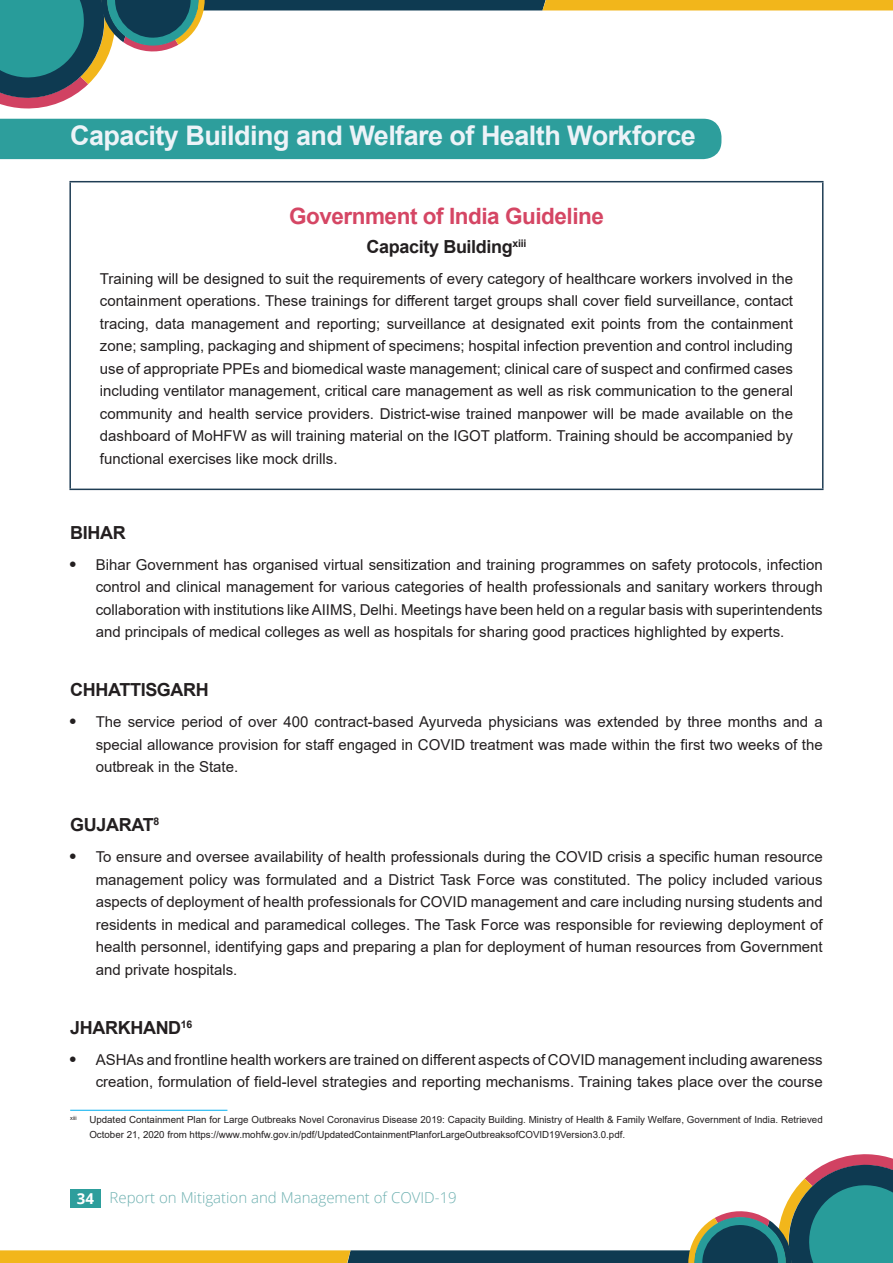
<style>
.page{position:relative;width:893px;height:1263px;background:#fff}
.page>*{position:absolute;margin:0;border:0;box-sizing:border-box;transform-origin:0 0}
.t1{font:700 27px "Arial";letter-spacing:-.02em;color:#edf3f8}
.t2{font:700 22.5px "Arial";letter-spacing:-.02em;color:#d54664}
.t3{font:700 18px "Arial";letter-spacing:-.02em;color:#231f20}
.t4{font:15px/22.5px "Arial";color:#231f20;text-align:justify}
.t5{font:300 15px "Open Sans";color:#6db0b0}
.t6{font:9.75px/15px "Arial";color:#231f20}
.t7{font:5.7px "Arial";color:#231f20}
.s1{font-weight:700;color:#fff}
</style>
<div class="page">
<svg style="left:0;top:0;width:893px;height:109px"></svg>
<svg style="left:0;top:1154px;width:893px;height:109px"></svg>
<div style="left:70px;top:1189px;width:30px;height:18px;background:#2d9e9c"></div>
<div style="left:0;top:119px;width:721px;height:40px;background:#2d9e9c"></div>
<hr style="left:69px;top:181px;width:754px;height:1px;background:#1f3d54">
<hr style="left:69px;top:182px;width:2px;height:307px;background:#1f3d54">
<hr style="left:822px;top:182px;width:1px;height:307px;background:#1f3d54">
<hr style="left:69px;top:489px;width:754px;height:1px;background:#1f3d54">
<hr style="left:70px;top:1110px;width:157px;height:1px;background:#00aeef">
<h1 class="t1" style="left:70px;top:117px;width:627px">Capacity Building and Welfare of Health Workforce</h1>
<h2 class="t2" style="left:289px;top:200px;width:316px">Government of India Guideline</h2>
<p class="t3" style="left:367px;top:234px;width:161px">Capacity Building<sup>xiii</sup></p>
<p class="t4" style="left:100px;top:267px;width:694px">Training will be designed to suit the requirements of every category of healthcare workers involved in the containment operations. These trainings for different target groups shall cover field surveillance, contact tracing, data management and reporting; surveillance at designated exit points from the containment zone; sampling, packaging and shipment of specimens; hospital infection prevention and control including use of appropriate PPEs and biomedical waste management; clinical care of suspect and confirmed cases including ventilator management, critical care management as well as risk communication to the general community and health service providers. District-wise trained manpower will be made available on the dashboard of MoHFW as will training material on the IGOT platform. Training should be accompanied by functional exercises like mock drills.</p>
<p class="t3" style="left:70px;top:520px;width:57px">BIHAR</p>
<p class="t4" style="left:96px;top:553px;width:728px">Bihar Government has organised virtual sensitization and training programmes on safety protocols, infection control and clinical management for various categories of health professionals and sanitary workers through collaboration with institutions like AIIMS, Delhi. Meetings have been held on a regular basis with superintendents and principals of medical colleges as well as hospitals for sharing good practices highlighted by experts.</p>
<p class="t3" style="left:70px;top:677px;width:140px">CHHATTISGARH</p>
<p class="t4" style="left:96px;top:711px;width:728px">The service period of over 400 contract-based Ayurveda physicians was extended by three months and a special allowance provision for staff engaged in COVID treatment was made within the first two weeks of the outbreak in the State.</p>
<p class="t3" style="left:70px;top:812px;width:90px">GUJARAT<sup>8</sup></p>
<p class="t4" style="left:96px;top:846px;width:728px">To ensure and oversee availability of health professionals during the COVID crisis a specific human resource management policy was formulated and a District Task Force was constituted. The policy included various aspects of deployment of health professionals for COVID management and care including nursing students and residents in medical and paramedical colleges. The Task Force was responsible for reviewing deployment of health personnel, identifying gaps and preparing a plan for deployment of human resources from Government and private hospitals.</p>
<p class="t3" style="left:70px;top:1015px;width:124px">JHARKHAND<sup>16</sup></p>
<p class="t4" style="left:96px;top:1048px;width:728px">ASHAs and frontline health workers are trained on different aspects of COVID management including awareness creation, formulation of field-level strategies and reporting mechanisms. Training takes place over the course</p>
<p class="t7" style="left:70px;top:1114px;width:8px">xiii</p>
<p class="t6" style="left:89px;top:1112px;width:735px">Updated Containment Plan for Large Outbreaks Novel Coronavirus Disease 2019: Capacity Building. Ministry of Health &amp; Family Welfare, Government of India. Retrieved<br>October 21, 2020 from https://www.mohfw.gov.in/pdf/UpdatedContainmentPlanforLargeOutbreaksofCOVID19Version3.0.pdf.</p>
<p class="t5" style="left:77px;top:1188px;width:382px"><span class="s1">34</span> Report on Mitigation and Management of COVID-19</p>
</div>
